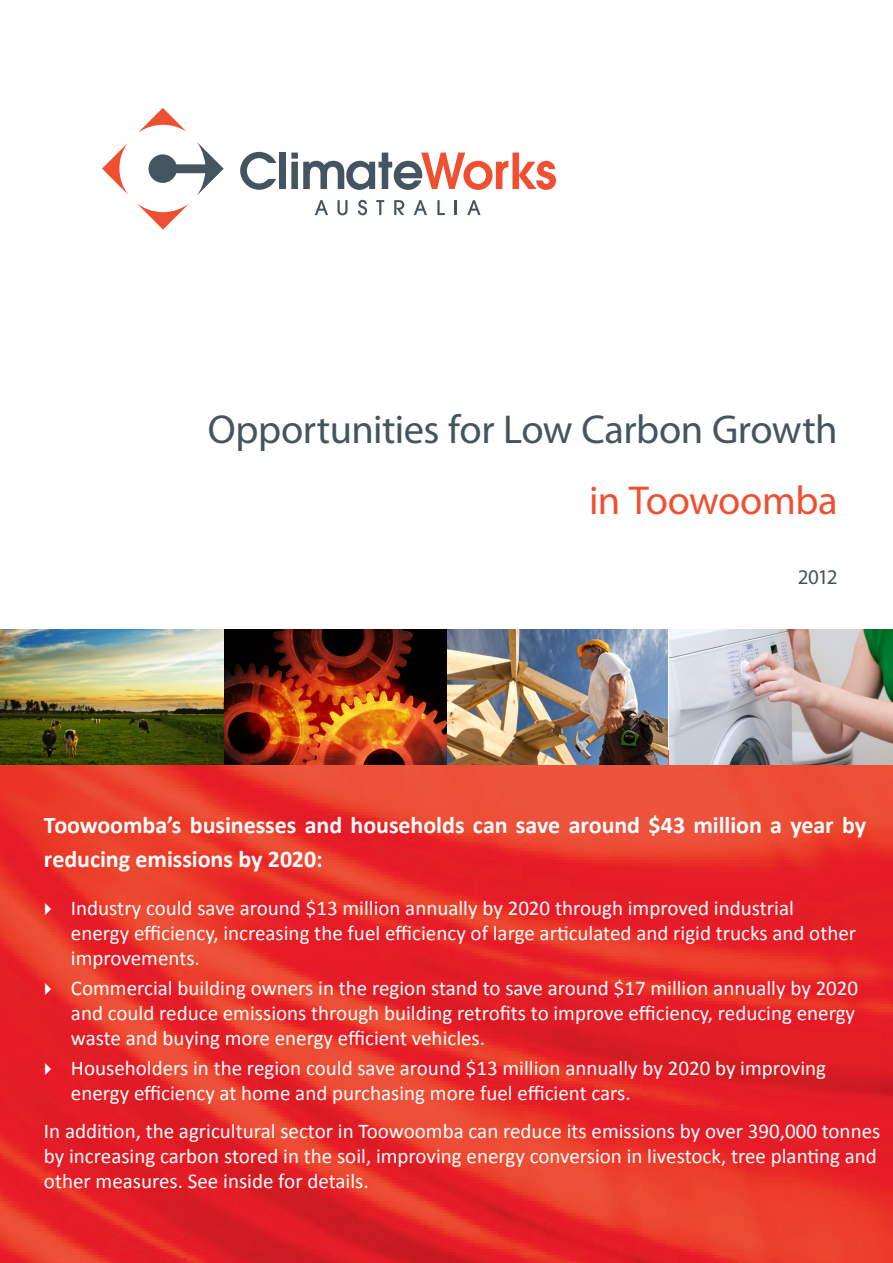
<style>
.page{position:relative;width:893px;height:1263px;background:#fff}
.page>*{position:absolute;margin:0;border:0;box-sizing:border-box;transform-origin:0 0}
.Heading{font:40.5px "Myriad Pro";letter-spacing:-.01em;color:#45555f}
.Heading-2{font:40.5px "Myriad Pro";letter-spacing:-.015em;color:#ef5032}
.Heading-3{font:700 24px/34.5px "Calibri";letter-spacing:-.005em;color:#fff}
.t1{font:21px/25.2px "Calibri";color:#fff}
.Heading-4{font:21px "Myriad Pro";color:#45555f}
</style>
<div class="page">
<img style="left:0;top:750px;width:893px;height:513px">
<svg style="left:240px;top:152px;width:36px;height:38px"></svg>
<div style="left:280px;top:153px;width:6px;height:36px;background:#45555f"></div>
<svg style="left:291px;top:153px;width:265px;height:37px"></svg>
<svg style="left:315px;top:200px;width:13px;height:15px"></svg>
<svg style="left:337px;top:200px;width:11px;height:15px"></svg>
<svg style="left:358px;top:200px;width:9px;height:15px"></svg>
<svg style="left:376px;top:200px;width:8px;height:15px"></svg>
<svg style="left:394px;top:200px;width:10px;height:15px"></svg>
<svg style="left:414px;top:200px;width:13px;height:15px"></svg>
<svg style="left:437px;top:200px;width:8px;height:15px"></svg>
<svg style="left:455px;top:200px;width:2px;height:15px"></svg>
<svg style="left:467px;top:200px;width:14px;height:15px"></svg>
<svg style="left:102px;top:108px;width:122px;height:122px"></svg>
<img style="left:446px;top:629px;width:221px;height:135px">
<img style="left:670px;top:629px;width:223px;height:135px">
<img style="left:0;top:629px;width:446px;height:135px">
<svg style="left:45px;top:903px;width:6px;height:12px"></svg>
<svg style="left:45px;top:982px;width:6px;height:13px"></svg>
<svg style="left:45px;top:1062px;width:6px;height:12px"></svg>
<p class="Heading" style="left:208px;top:405px;width:631px">Opportunities for Low Carbon Growth</p>
<p class="Heading-2" style="left:589px;top:475px;width:250px">in Toowoomba</p>
<p class="Heading-4" style="left:798px;top:564px;width:41px">2012</p>
<p class="Heading-3" style="left:44px;top:808px;width:824px">Toowoomba’s businesses and households can save around $43 million a year by reducing emissions by 2020:</p>
<p class="t1" style="left:71px;top:895px;width:787px">Industry could save around $13 million annually by 2020 through improved industrial energy efficiency, increasing the fuel efficiency of large articulated and rigid trucks and other improvements.</p>
<p class="t1" style="left:71px;top:975px;width:789px">Commercial building owners in the region stand to save around $17 million annually by 2020 and could reduce emissions through building retrofits to improve efficiency, reducing energy waste and buying more energy efficient vehicles.</p>
<p class="t1" style="left:71px;top:1055px;width:757px">Householders in the region could save around $13 million annually by 2020 by improving energy efficiency at home and purchasing more fuel efficient cars.</p>
<p class="t1" style="left:44px;top:1118px;width:838px">In addition, the agricultural sector in Toowoomba can reduce its emissions by over 390,000 tonnes by increasing carbon stored in the soil, improving energy conversion in livestock, tree planting and other measures. See inside for details.</p>
</div>
